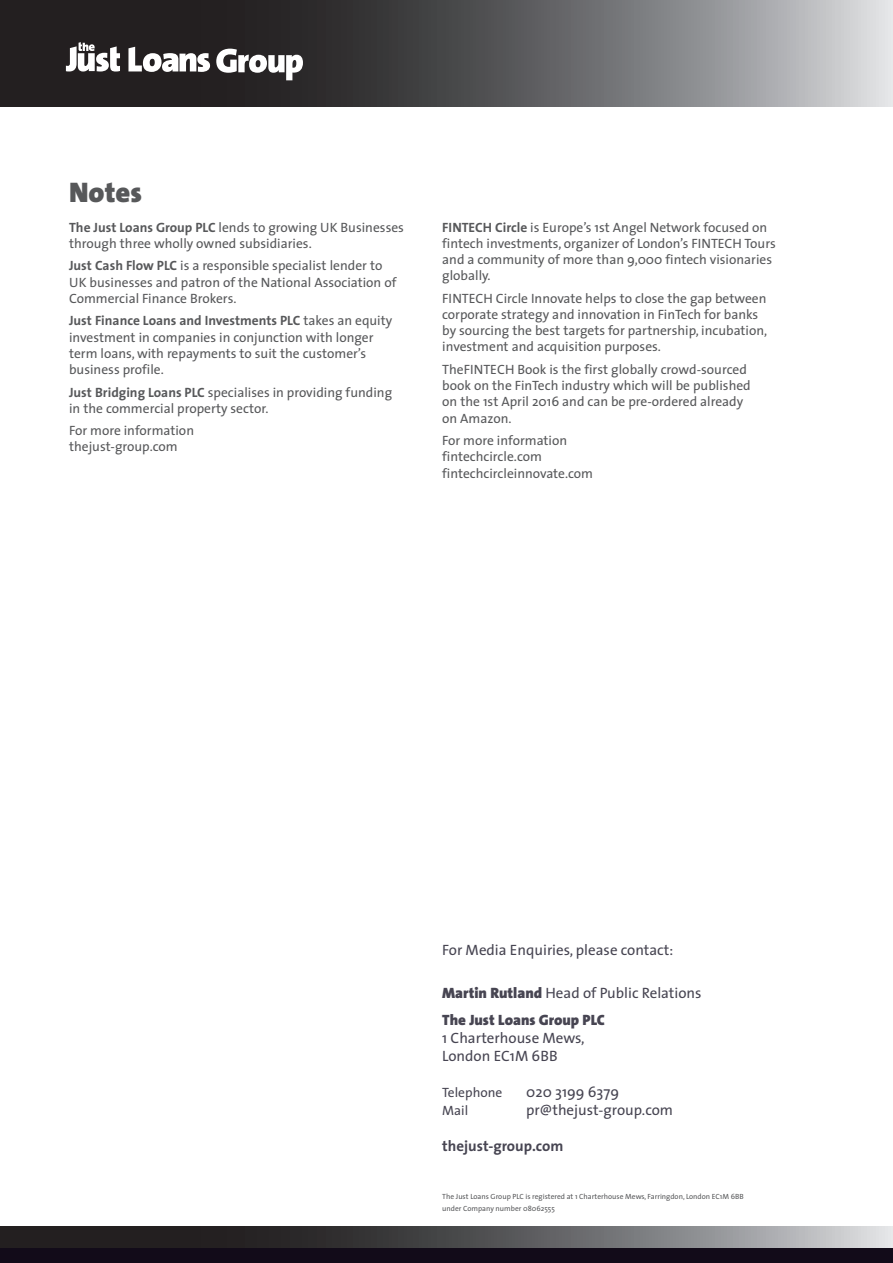
<style>
.page{position:relative;width:893px;height:1263px;background:#fff}
.page>*{position:absolute;margin:0;border:0;box-sizing:border-box;transform-origin:0 0}
._03_Body{font:900 28.5px "The Sans";color:#57585a}
._03_Body-2{font:15px/18px "The Sans";color:#474552}
._03_Body-3{font:700 15px "The Sans";color:#474552}
._03_Body-4{font:13.5px/16.2px "The Sans";color:#57585a}
._03_Body-5{font:13.5px "The Sans";color:#474552}
.t1{font:7.5px/12px "The Sans";color:#57585a}
.s1{font-weight:700}
.s2{font-weight:900}
</style>
<div class="page">
<div style="left:0;top:1242px;width:893px;height:21px;background:#120b19"></div>
<svg style="left:0;top:1226px;width:893px;height:21px;background:#5a595b"></svg>
<svg style="left:0;top:0;width:893px;height:106px;background:#5e5e60"></svg>
<svg style="left:216px;top:49px;width:87px;height:31px"></svg>
<svg style="left:128px;top:47px;width:82px;height:25px"></svg>
<svg style="left:66px;top:42px;width:54px;height:30px"></svg>
<p class="_03_Body" style="left:69px;top:169px;width:74px">Notes</p>
<p class="_03_Body-4" style="left:69px;top:218px;width:336px"><span class="s1">The Just Loans Group PLC</span> lends to growing UK Businesses through three wholly owned subsidiaries.</p>
<p class="_03_Body-4" style="left:69px;top:257px;width:329px"><span class="s1">Just Cash Flow PLC</span> is a responsible specialist lender to<br>UK businesses and patron of the National Association of<br>Commercial Finance Brokers.</p>
<p class="_03_Body-4" style="left:69px;top:312px;width:325px"><span class="s1">Just Finance Loans and Investments PLC</span> takes an equity investment in companies in conjunction with longer term loans, with repayments to suit the customer’s business profile.</p>
<p class="_03_Body-4" style="left:69px;top:383px;width:325px"><span class="s1">Just Bridging Loans PLC</span> specialises in providing funding in the commercial property sector.</p>
<p class="_03_Body-4" style="left:69px;top:422px;width:126px">For more information thejust-group.com</p>
<p class="_03_Body-4" style="left:442px;top:218px;width:335px"><span class="s1">FINTECH Circle</span> is Europe’s 1st Angel Network focused on fintech investments, organizer of London’s FINTECH Tours and a community of more than 9,000 fintech visionaries globally.</p>
<p class="_03_Body-4" style="left:442px;top:290px;width:327px">FINTECH Circle Innovate helps to close the gap between corporate strategy and innovation in FinTech for banks by sourcing the best targets for partnership, incubation, investment and acquisition purposes.</p>
<p class="_03_Body-4" style="left:442px;top:361px;width:310px">TheFINTECH Book is the first globally crowd-sourced book on the FinTech industry which will be published on the 1st April 2016 and can be pre-ordered already on Amazon.</p>
<p class="_03_Body-4" style="left:442px;top:432px;width:152px">For more information fintechcircle.com fintechcircleinnovate.com</p>
<p class="_03_Body-2" style="left:442px;top:940px;width:233px">For Media Enquiries, please contact:</p>
<p class="_03_Body-2" style="left:442px;top:984px;width:261px"><span class="s2">Martin Rutland</span> Head of Public Relations</p>
<p class="_03_Body-2" style="left:442px;top:1010px;width:164px"><span class="s2">The Just Loans Group PLC<br></span>1 Charterhouse Mews,<br>London EC1M 6BB</p>
<p class="_03_Body-5" style="left:442px;top:1081px;width:62px">Telephone</p>
<p class="_03_Body-2" style="left:526px;top:1082px;width:94px">020 3199 6379</p>
<p class="_03_Body-5" style="left:442px;top:1099px;width:28px">Mail</p>
<p class="_03_Body-2" style="left:526px;top:1100px;width:148px">pr@thejust-group.com</p>
<p class="_03_Body-3" style="left:442px;top:1133px;width:123px">thejust-group.com</p>
<p class="t1" style="left:442px;top:1190px;width:303px">The Just Loans Group PLC is registered at 1 Charterhouse Mews, Farringdon, London EC1M 6BB under Company number 08062555</p>
</div>
